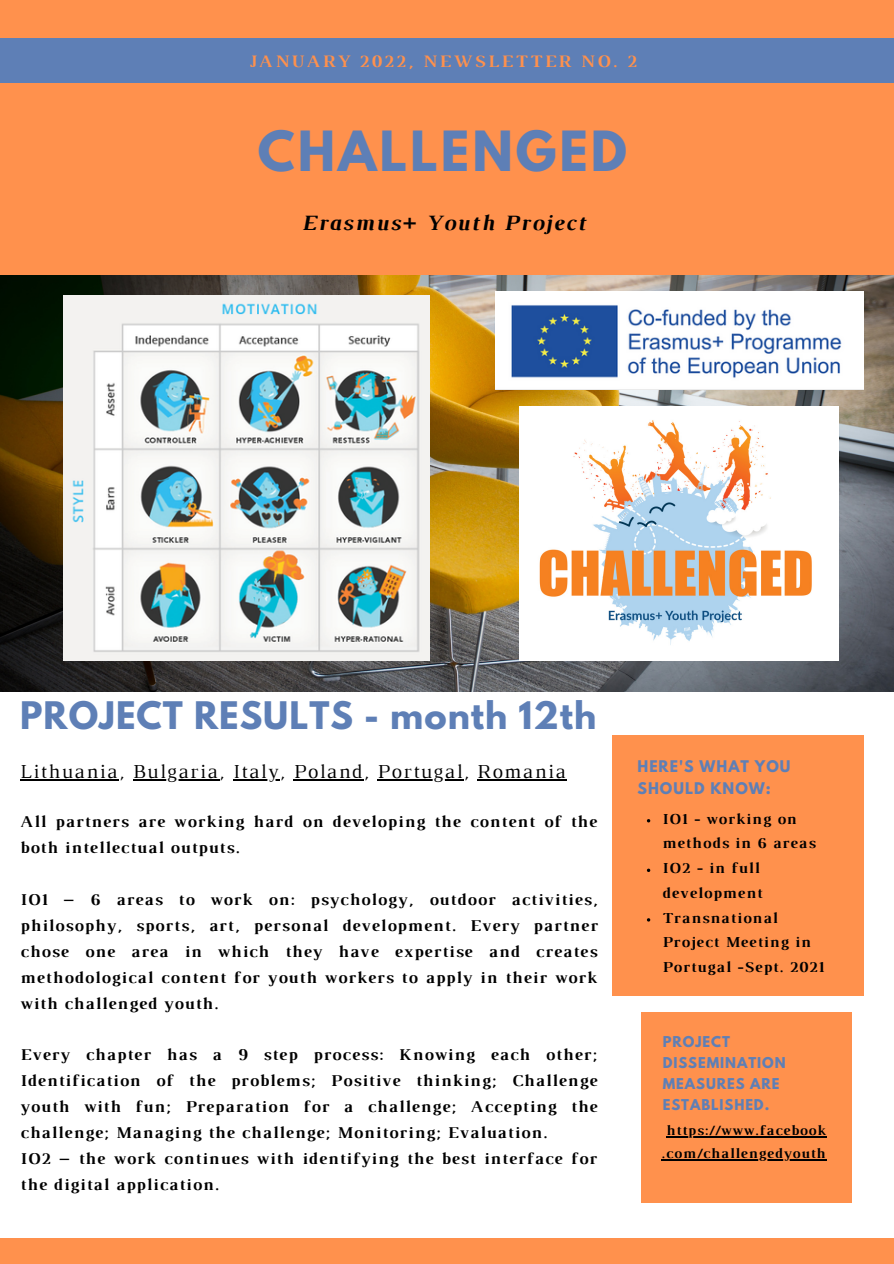
<style>
.page{position:relative;width:894px;height:1264px;background:#fff}
.page>*{position:absolute;margin:0;border:0;box-sizing:border-box;transform-origin:0 0}
.t1{font:700 49.05px "League Spartan";letter-spacing:.06em;color:#5e7fb6}
.t2{font:700 33.6px "League Spartan";letter-spacing:.03em;color:#5e7fb6}
.t3{font:italic 700 22.35px "Luthier";letter-spacing:.07em;color:#000}
.t4{font:20.1px "Luthier";letter-spacing:.07em;color:#000}
.t5{font:700 17.85px "Luthier";letter-spacing:.14em;color:#ff914d}
.t6{font:700 16.8px/26px "Luthier";letter-spacing:.07em;color:#000}
.t7{font:700 15.6px/24.8px "Luthier";letter-spacing:.07em;color:#000}
.t8{font:700 14.4px/22.5px "Luthier";letter-spacing:.07em;color:#000;text-align:center}
.t9{font:700 14.25px/22.5px "League Spartan";letter-spacing:.07em;color:#5e7fb6}
.t10{font:700 13.2px/21px "League Spartan";letter-spacing:.07em;color:#5e7fb6}
</style>
<div class="page">
<img style="left:0;top:275px;width:893px;height:416px">
<div style="left:0;top:0;width:893px;height:275px;background:#ff914d"></div>
<div style="left:0;top:39px;width:893px;height:44px;background:#5e7fb6"></div>
<div style="left:611px;top:735px;width:252px;height:260px;background:#ff914d"></div>
<svg style="left:646px;top:868px;width:4px;height:4px"></svg>
<div style="left:0;top:1237px;width:893px;height:26px;background:#ff914d"></div>
<img style="left:519px;top:407px;width:319px;height:253px">
<img style="left:495px;top:292px;width:368px;height:98px">
<div style="left:641px;top:1012px;width:210px;height:191px;background:#ff914d"></div>
<hr style="left:666px;top:1136px;width:160px;height:1px;background:#000">
<hr style="left:661px;top:1158px;width:165px;height:2px;background:#000">
<img style="left:64px;top:295px;width:366px;height:365px">
<hr style="left:20px;top:779px;width:99px;height:2px;background:#000">
<hr style="left:133px;top:779px;width:86px;height:2px;background:#000">
<hr style="left:233px;top:779px;width:47px;height:2px;background:#000">
<hr style="left:293px;top:779px;width:70px;height:2px;background:#000">
<hr style="left:377px;top:779px;width:86px;height:2px;background:#000">
<hr style="left:477px;top:779px;width:90px;height:2px;background:#000">
<p class="t5" style="left:249px;top:55px;width:389px">JANUARY 2022, NEWSLETTER NO. 2</p>
<h1 class="t1" style="left:258px;top:127px;width:370px">CHALLENGED</h1>
<h3 class="t3" style="left:300px;top:215px;width:285px">Erasmus+ Youth Project</h3>
<h2 class="t2" style="left:20px;top:698px;width:577px">PROJECT RESULTS - month 12th</h2>
<p class="t4" style="left:20px;top:764px;width:547px">Lithuania, Bulgaria, Italy, Poland, Portugal, Romania</p>
<p class="t6" style="left:20px;top:810px;width:578px">All partners are working hard on developing the content of the both intellectual outputs.</p>
<p class="t6" style="left:20px;top:887px;width:578px;text-align:justify">IO1 – 6 areas to work on: psychology, outdoor activities, philosophy, sports, art, personal development. Every partner chose one area in which they have expertise and creates methodological content for youth workers to apply in their work with challenged youth.</p>
<p class="t6" style="left:20px;top:1043px;width:578px">Every chapter has a 9 step process: Knowing each other; Identification of the problems; Positive thinking; Challenge youth with fun; Preparation for a challenge; Accepting the challenge; Managing the challenge; Monitoring; Evaluation.<br>IO2 – the work continues with identifying the best interface for the digital application.</p>
<p class="t9" style="left:637px;top:756px;width:154px">HERE'S WHAT YOU<br>SHOULD KNOW:</p>
<p class="t7" style="left:661px;top:807px;width:163px">IO1 - working on methods in 6 areas<br>IO2 - in full development<br>Transnational<br>Project Meeting in<br>Portugal -Sept. 2021</p>
<p class="t10" style="left:662px;top:1032px;width:124px">PROJECT<br>DISSEMINATION<br>MEASURES ARE<br>ESTABLISHED.</p>
<p class="t8" style="left:661px;top:1120px;width:166px">https://www.facebook .com/challengedyouth</p>
</div>
